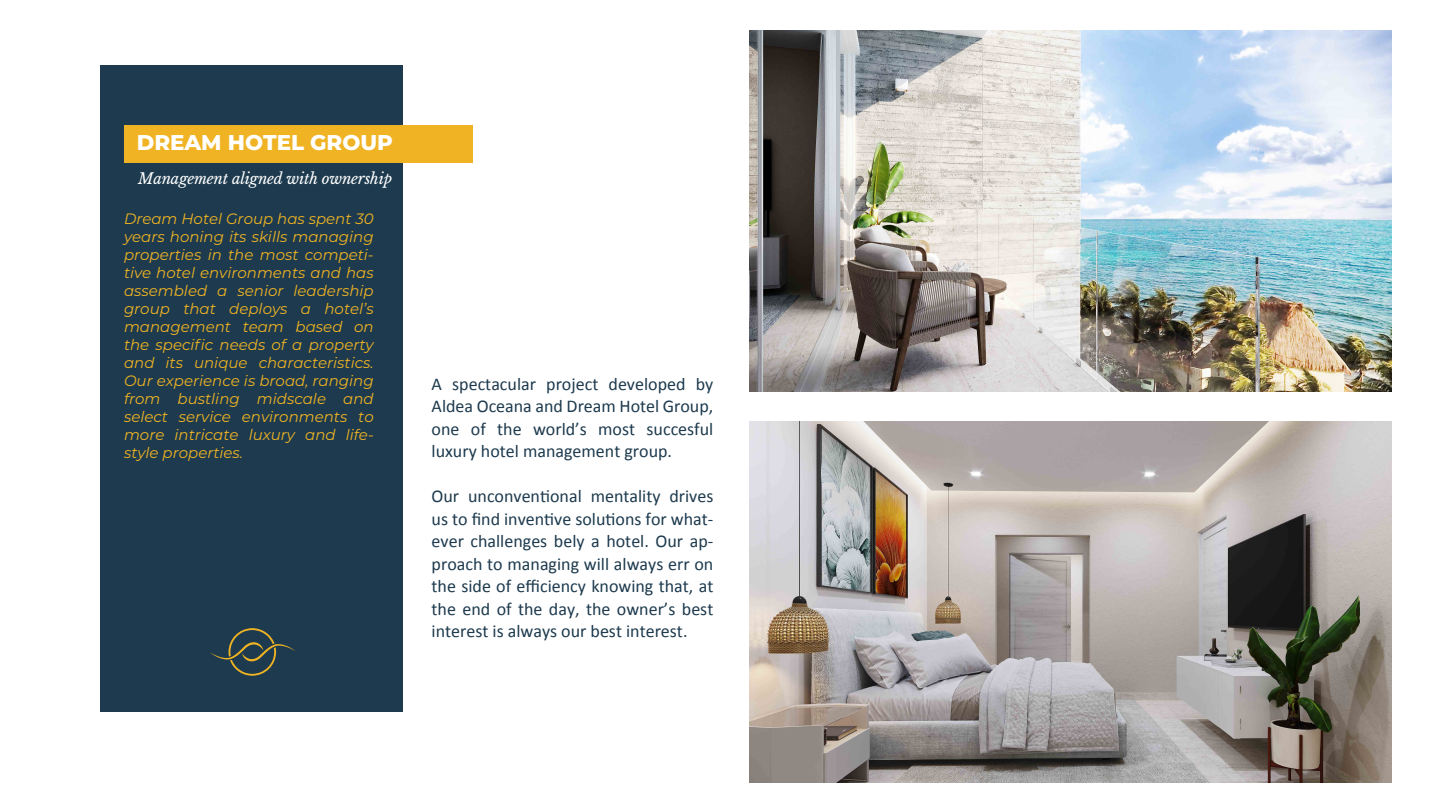
<style>
.page{position:relative;width:1440px;height:810px;background:#fff}
.page>*{position:absolute;margin:0;border:0;box-sizing:border-box;transform-origin:0 0}
.t1{font:800 21.38px "Montserrat";color:#fff}
.t2{font:18px/22.5px "Calibri";color:#1d3a4e;text-align:justify}
.t3{font:italic 15px/18px "Montserrat";color:#efb324;text-align:justify}
.t4{font:italic 15px "Libre Baskerville";letter-spacing:-.01em;color:#fff}
</style>
<div class="page">
<div style="left:100px;top:65px;width:303px;height:646px;background:#1d3a4e"></div>
<div style="left:124px;top:126px;width:349px;height:37px;background:#efb324"></div>
<img style="left:750px;top:30px;width:642px;height:362px">
<img style="left:750px;top:421px;width:642px;height:361px">
<svg style="left:210px;top:628px;width:85px;height:48px"></svg>
<h1 class="t1" style="left:137px;top:127px;width:258px">DREAM HOTEL GROUP</h1>
<p class="t4" style="left:138px;top:169px;width:255px">Management aligned with ownership</p>
<p class="t3" style="left:124px;top:209px;width:251px">Dream Hotel Group has spent 30 years honing its skills managing properties in the most competi&shy;tive hotel environments and has assembled a senior leadership group that deploys a hotel’s management team based on the specific needs of a property and its unique characteristics.<br>Our experience is broad, ranging from bustling midscale and select service environments to more intricate luxury and life&shy;style properties.</p>
<p class="t2" style="left:432px;top:373px;width:283px">A spectacular project developed by Aldea Oceana and Dream Hotel Group, one of the world’s most succesful luxury hotel management group.</p>
<p class="t2" style="left:432px;top:485px;width:283px">Our unconventional mentality drives us to find inventive solutions for what&shy;ever challenges bely a hotel. Our ap&shy;proach to managing will always err on the side of efficiency knowing that, at the end of the day, the owner’s best interest is always our best interest.</p>
</div>
